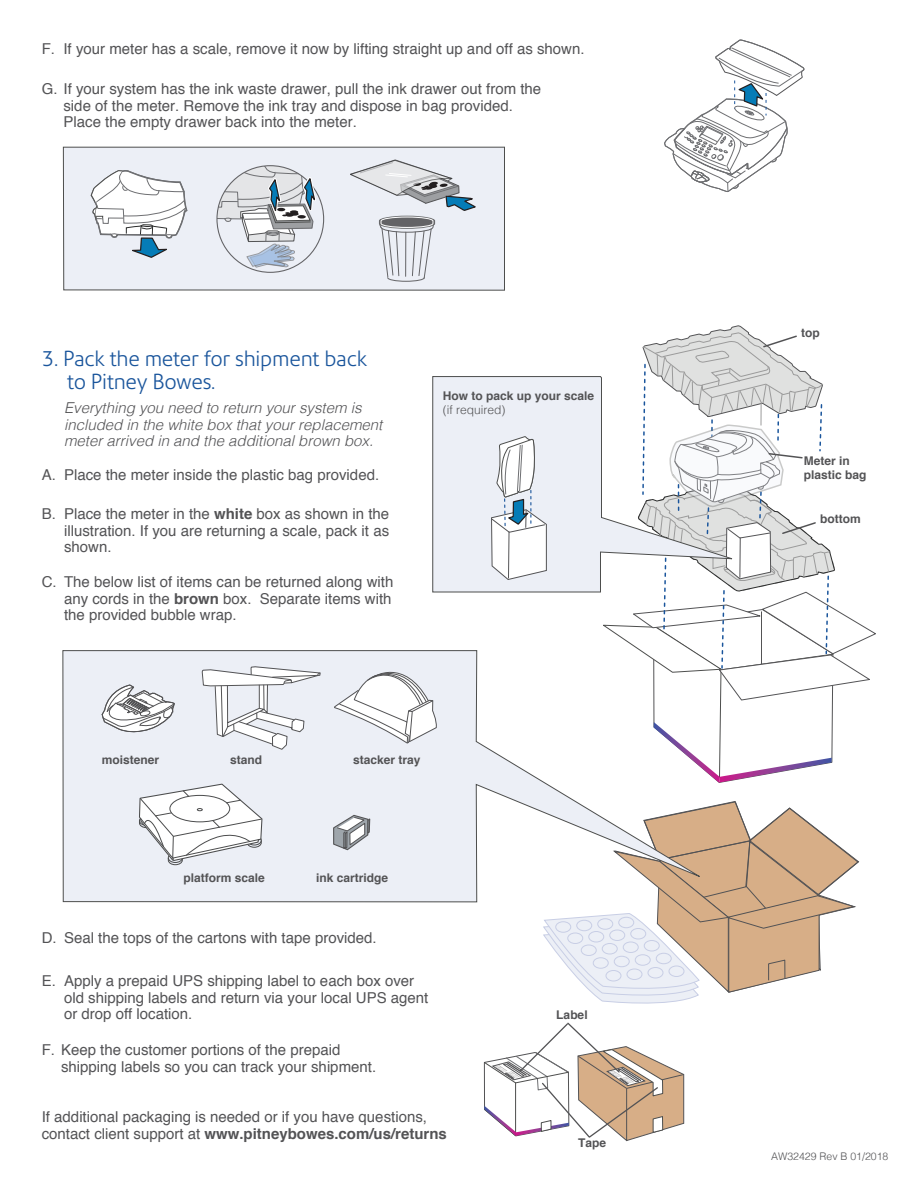
<style>
.page{position:relative;width:918px;height:1188px;background:#fff}
.page>*{position:absolute;margin:0;border:0;box-sizing:border-box;transform-origin:0 0}
.t1{font:300 21px/22.5px "Precision Sans";letter-spacing:-.01em;color:#1a559c}
.t2{font:15px/16.5px "Helvetica";color:#535355}
.t3{font:italic 300 15px/16.5px "Helvetica";color:#535355}
.t4{font:700 12px/13.5px "Helvetica";color:#535355}
.t5{font:300 12px "Helvetica";color:#535355}
.t6{font:300 10.5px "Helvetica";color:#535355}
.s1{font-weight:700}
</style>
<div class="page">
<svg style="left:664px;top:40px;width:141px;height:152px"></svg>
<svg style="left:543px;top:801px;width:316px;height:203px"></svg>
<div style="left:619px;top:917px;width:15px;height:11px;background:#eceff6;border-radius:50%"></div>
<div style="left:618px;top:917px;width:16px;height:11px;border:1px solid #c8cee5;border-radius:50%"></div>
<div style="left:631px;top:928px;width:15px;height:11px;background:#eceff6;border-radius:50%"></div>
<div style="left:630px;top:928px;width:16px;height:11px;border:1px solid #c8cee5;border-radius:50%"></div>
<div style="left:644px;top:940px;width:15px;height:11px;background:#eceff6;border-radius:50%"></div>
<div style="left:644px;top:940px;width:16px;height:11px;border:1px solid #c8cee5;border-radius:50%"></div>
<div style="left:656px;top:953px;width:15px;height:11px;background:#eceff6;border-radius:50%"></div>
<div style="left:656px;top:953px;width:16px;height:11px;border:1px solid #c8cee5;border-radius:50%"></div>
<div style="left:669px;top:966px;width:15px;height:10px;background:#eceff6;border-radius:50%"></div>
<div style="left:669px;top:966px;width:15px;height:11px;border:1px solid #c8cee5;border-radius:50%"></div>
<div style="left:598px;top:919px;width:15px;height:10px;background:#eceff6;border-radius:50%"></div>
<div style="left:597px;top:918px;width:16px;height:12px;border:1px solid #c8cee5;border-radius:50%"></div>
<div style="left:610px;top:930px;width:15px;height:10px;background:#eceff6;border-radius:50%"></div>
<div style="left:609px;top:930px;width:16px;height:11px;border:1px solid #c8cee5;border-radius:50%"></div>
<div style="left:623px;top:942px;width:15px;height:10px;background:#eceff6;border-radius:50%"></div>
<div style="left:623px;top:942px;width:16px;height:11px;border:1px solid #c8cee5;border-radius:50%"></div>
<div style="left:635px;top:955px;width:15px;height:10px;background:#eceff6;border-radius:50%"></div>
<div style="left:635px;top:954px;width:16px;height:12px;border:1px solid #c8cee5;border-radius:50%"></div>
<div style="left:648px;top:968px;width:15px;height:10px;background:#eceff6;border-radius:50%"></div>
<div style="left:648px;top:967px;width:15px;height:11px;border:1px solid #c8cee5;border-radius:50%"></div>
<div style="left:577px;top:920px;width:15px;height:11px;background:#eceff6;border-radius:50%"></div>
<div style="left:576px;top:920px;width:16px;height:11px;border:1px solid #c8cee5;border-radius:50%"></div>
<div style="left:589px;top:932px;width:15px;height:10px;background:#eceff6;border-radius:50%"></div>
<div style="left:588px;top:931px;width:16px;height:11px;border:1px solid #c8cee5;border-radius:50%"></div>
<div style="left:602px;top:944px;width:15px;height:10px;background:#eceff6;border-radius:50%"></div>
<div style="left:602px;top:943px;width:16px;height:11px;border:1px solid #c8cee5;border-radius:50%"></div>
<div style="left:614px;top:956px;width:15px;height:11px;background:#eceff6;border-radius:50%"></div>
<div style="left:614px;top:956px;width:16px;height:11px;border:1px solid #c8cee5;border-radius:50%"></div>
<div style="left:627px;top:969px;width:15px;height:11px;background:#eceff6;border-radius:50%"></div>
<div style="left:627px;top:969px;width:15px;height:11px;border:1px solid #c8cee5;border-radius:50%"></div>
<div style="left:556px;top:922px;width:15px;height:10px;background:#eceff6;border-radius:50%"></div>
<div style="left:555px;top:921px;width:16px;height:12px;border:1px solid #c8cee5;border-radius:50%"></div>
<div style="left:568px;top:933px;width:15px;height:11px;background:#eceff6;border-radius:50%"></div>
<div style="left:567px;top:933px;width:16px;height:11px;border:1px solid #c8cee5;border-radius:50%"></div>
<div style="left:581px;top:945px;width:15px;height:11px;background:#eceff6;border-radius:50%"></div>
<div style="left:581px;top:945px;width:16px;height:11px;border:1px solid #c8cee5;border-radius:50%"></div>
<div style="left:593px;top:958px;width:15px;height:10px;background:#eceff6;border-radius:50%"></div>
<div style="left:593px;top:957px;width:16px;height:12px;border:1px solid #c8cee5;border-radius:50%"></div>
<div style="left:606px;top:970px;width:15px;height:11px;background:#eceff6;border-radius:50%"></div>
<div style="left:606px;top:970px;width:15px;height:11px;border:1px solid #c8cee5;border-radius:50%"></div>
<svg style="left:603px;top:325px;width:273px;height:458px"></svg>
<div style="left:63px;top:147px;width:442px;height:143px;background:#eceff6"></div>
<div style="left:63px;top:147px;width:442px;height:144px;border:1px solid #4d4e4d"></div>
<svg style="left:350px;top:159px;width:126px;height:123px"></svg>
<svg style="left:217px;top:166px;width:104px;height:101px"></svg>
<svg style="left:90px;top:170px;width:98px;height:88px"></svg>
<svg style="left:483px;top:1022px;width:202px;height:119px"></svg>
<svg style="left:432px;top:376px;width:301px;height:217px"></svg>
<svg style="left:491px;top:423px;width:56px;height:157px"></svg>
<svg style="left:62px;top:650px;width:646px;height:253px"></svg>
<svg style="left:138px;top:783px;width:125px;height:82px"></svg>
<svg style="left:334px;top:657px;width:103px;height:139px"></svg>
<svg style="left:101px;top:685px;width:74px;height:47px"></svg>
<svg style="left:333px;top:814px;width:38px;height:37px"></svg>
<svg style="left:202px;top:666px;width:119px;height:84px"></svg>
<p class="t2" style="left:42px;top:41px;width:544px">F. If your meter has a scale, remove it now by lifting straight up and off as shown.</p>
<p class="t2" style="left:63px;top:81px;width:479px;text-indent:-22px">G. If your system has the ink waste drawer, pull the ink drawer out from the side of the meter. Remove the ink tray and dispose in bag provided.<br>Place the empty drawer back into the meter.</p>
<h1 class="t1" style="left:67px;top:347px;width:302px;text-indent:-25px">3. Pack the meter for shipment back to Pitney Bowes.</h1>
<p class="t3" style="left:64px;top:399px;width:320px">Everything you need to return your system is included in the white box that your replacement meter arrived in and the additional brown box.</p>
<p class="t2" style="left:42px;top:467px;width:339px">A. Place the meter inside the plastic bag provided.</p>
<p class="t2" style="left:64px;top:506px;width:327px;text-align:justify;text-indent:-22px">B. Place the meter in the <span class="s1">white</span> box as shown in the illustration. If you are returning a scale, pack it as shown.</p>
<p class="t2" style="left:42px;top:574px;width:17px">C.</p>
<p class="t2" style="left:64px;top:574px;width:331px;text-align:justify">The below list of items can be returned along with any cords in the <span class="s1">brown</span> box. Separate items with the provided bubble wrap.</p>
<p class="t4" style="left:443px;top:389px;width:153px">How to pack up your scale</p>
<p class="t5" style="left:443px;top:399px;width:64px">(if required)</p>
<p class="t4" style="left:102px;top:753px;width:59px">moistener</p>
<p class="t4" style="left:230px;top:753px;width:34px">stand</p>
<p class="t4" style="left:353px;top:753px;width:69px">stacker tray</p>
<p class="t4" style="left:184px;top:871px;width:83px">platform scale</p>
<p class="t4" style="left:316px;top:871px;width:74px">ink cartridge</p>
<p class="t2" style="left:42px;top:930px;width:17px">D.</p>
<p class="t2" style="left:64px;top:930px;width:314px">Seal the tops of the cartons with tape provided.</p>
<p class="t2" style="left:42px;top:973px;width:16px">E.</p>
<p class="t2" style="left:64px;top:973px;width:366px">Apply a prepaid UPS shipping label to each box over old shipping labels and return via your local UPS agent or drop off location.</p>
<p class="t2" style="left:61px;top:1042px;width:317px;text-indent:-19px">F. Keep the customer portions of the prepaid shipping labels so you can track your shipment.</p>
<p class="t4" style="left:556px;top:1008px;width:33px">Label</p>
<p class="t2" style="left:42px;top:1109px;width:407px">If additional packaging is needed or if you have questions, contact client support at <span class="s1">www.pitneybowes.com/us/returns</span></p>
<p class="t4" style="left:578px;top:1136px;width:30px">Tape</p>
<p class="t4" style="left:801px;top:326px;width:20px">top</p>
<p class="t4" style="left:804px;top:455px;width:64px">Meter in plastic bag</p>
<p class="t4" style="left:820px;top:513px;width:42px">bottom</p>
<p class="t6" style="left:771px;top:1148px;width:119px">AW32429 Rev B 01/2018</p>
</div>
